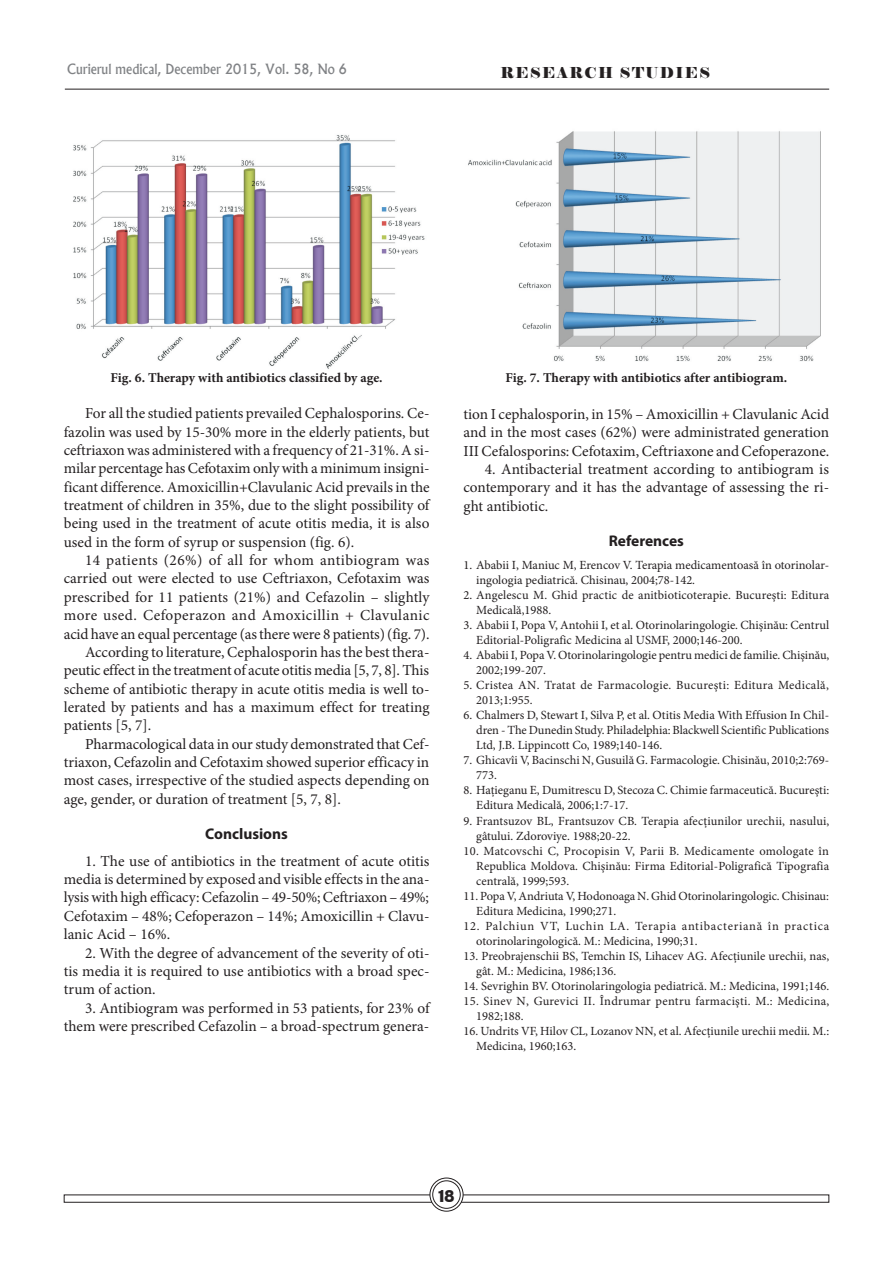
<style>
.page{position:relative;width:893px;height:1276px;background:#fff}
.page>*{position:absolute;margin:0;border:0;box-sizing:border-box;transform-origin:0 0}
.t1{font:700 15.45px "Myriad Pro";color:#231f20}
.t2{font:15.3px/18.3px "Minion Pro";color:#231f20;text-align:justify}
.t3{font:15.3px "Minion Pro";letter-spacing:.03em;color:#231f20}
.t4{font:15px "Elephant";letter-spacing:.1em;color:#231f20}
.t5{font:15px "Adver Gothic";color:#231f20;scale:.9 1}
.t6{font:700 13.5px "Minion Pro";letter-spacing:-.005em;color:#231f20}
.t7{font:500 13.5px "Albertus";color:#808285;scale:.95 1}
.t8{font:12.45px/15px "Minion Pro";color:#231f20}
.t9{font:12.45px/15px "Minion Pro";letter-spacing:.045em;color:#231f20}
.t10{font:12.45px/15px "Minion Pro";letter-spacing:.025em;color:#231f20}
.t11{font:12.45px/15px "Minion Pro";letter-spacing:.02em;color:#231f20}
</style>
<div class="page">
<svg style="left:430px;top:1178px;width:33px;height:33px"></svg>
<div style="left:429px;top:1177px;width:35px;height:34px;border:1px solid #231f20;border-radius:50%"></div>
<div style="left:433px;top:1180px;width:27px;height:28px;background:#fff;border-radius:50%"></div>
<div style="left:432px;top:1180px;width:29px;height:28px;border:1px solid #231f20;border-radius:50%"></div>
<hr style="left:65px;top:89px;width:764px;height:1px;background:#231f20">
<img style="left:73px;top:135px;width:352px;height:234px">
<img style="left:468px;top:131px;width:353px;height:230px">
<p class="t7" style="left:67px;top:61px;width:296px">Curierul medical, December 2015, Vol. 58, No 6</p>
<p class="t4" style="left:500px;top:63px;width:134px">RESEARCH STUDIES</p>
<p class="t6" style="left:111px;top:368px;width:274px">Fig. 6. Therapy with antibiotics classified by age.</p>
<p class="t6" style="left:505px;top:368px;width:283px">Fig. 7. Therapy with antibiotics after antibiogram.</p>
<p class="t2" style="left:64px;top:404px;width:367px;text-indent:21px">For all the studied patients prevailed Cephalosporins. Ce&shy;fazolin was used by 15-30% more in the elderly patients, but ceftriaxon was administered with a frequency of 21-31%. A si&shy;milar percentage has Cefotaxim only with a minimum insigni&shy;ficant difference. Amoxicillin+Clavulanic Acid prevails in the treatment of children in 35%, due to the slight possibility of being used in the treatment of acute otitis media, it is also used in the form of syrup or suspension (fig. 6).</p>
<p class="t3" style="left:85px;top:550px;width:346px">14 patients (26%) of all for whom antibiogram was</p>
<p class="t2" style="left:64px;top:569px;width:367px">carried out were elected to use Ceftriaxon, Cefotaxim was</p>
<p class="t2" style="left:64px;top:588px;width:367px">prescribed for 11 patients (21%) and Cefazolin – slightly</p>
<p class="t3" style="left:64px;top:605px;width:367px">more used. Cefoperazon and Amoxicillin + Clavulanic</p>
<p class="t2" style="left:64px;top:624px;width:367px">acid have an equal percentage (as there were 8 patients) (fig. 7).</p>
<p class="t2" style="left:85px;top:643px;width:346px">According to literature, Cephalosporin has the best thera-</p>
<p class="t2" style="left:64px;top:661px;width:367px">peutic effect in the treatment of acute otitis media [5, 7, 8]. This</p>
<p class="t2" style="left:64px;top:679px;width:367px">scheme of antibiotic therapy in acute otitis media is well to-</p>
<p class="t2" style="left:64px;top:698px;width:367px">lerated by patients and has a maximum effect for treating</p>
<p class="t2" style="left:64px;top:716px;width:89px">patients [5, 7].</p>
<p class="t2" style="left:85px;top:735px;width:346px">Pharmacological data in our study demonstrated that Cef-</p>
<p class="t2" style="left:64px;top:753px;width:367px">triaxon, Cefazolin and Cefotaxim showed superior efficacy in</p>
<p class="t2" style="left:64px;top:771px;width:367px">most cases, irrespective of the studied aspects depending on</p>
<p class="t2" style="left:64px;top:790px;width:279px">age, gender, or duration of treatment [5, 7, 8].</p>
<p class="t1" style="left:205px;top:823px;width:84px">Conclusions</p>
<p class="t2" style="left:64px;top:852px;width:367px;text-indent:21px">1. The use of antibiotics in the treatment of acute otitis media is determined by exposed and visible effects in the ana&shy;lysis with high efficacy: Cefazolin – 49-50%; Ceftriaxon – 49%; Cefotaxim – 48%; Cefoperazon – 14%; Amoxicillin + Clavu&shy;lanic Acid – 16%.</p>
<p class="t2" style="left:64px;top:943px;width:367px;text-indent:21px">2. With the degree of advancement of the severity of oti&shy;tis media it is required to use antibiotics with a broad spec&shy;trum of action.</p>
<p class="t2" style="left:64px;top:998px;width:367px;text-align:right">3. Antibiogram was performed in 53 patients, for 23% of them were prescribed Cefazolin – a broad-spectrum genera-</p>
<p class="t2" style="left:463px;top:405px;width:367px">tion I cephalosporin, in 15% – Amoxicillin + Clavulanic Acid and in the most cases (62%) were administrated generation III Cefalosporins: Cefotaxim, Ceftriaxone and Cefoperazone.</p>
<p class="t2" style="left:463px;top:460px;width:367px;text-indent:21px">4. Antibacterial treatment according to antibiogram is contemporary and it has the advantage of assessing the ri&shy;ght antibiotic.</p>
<p class="t1" style="left:609px;top:530px;width:77px">References</p>
<p class="t8" style="left:476px;top:558px;width:354px;text-indent:-13px">1. Ababii I, Maniuc M, Erencov V. Terapia medicamentoasă în otorinolar&shy;ingologia pediatrică. Chisinau, 2004;78-142.</p>
<p class="t8" style="left:476px;top:588px;width:355px;text-indent:-13px">2. Angelescu M. Ghid practic de anitbioticoterapie. Bucureşti: Editura<br>Medicală,1988.</p>
<p class="t8" style="left:476px;top:618px;width:354px;text-indent:-13px">3. Ababii I, Popa V, Antohii I, et al. Otorinolaringologie. Chişinău: Centrul<br>Editorial-Poligrafic Medicina al USMF, 2000;146-200.</p>
<p class="t8" style="left:476px;top:648px;width:355px;text-indent:-13px">4. Ababii I, Popa V. Otorinolaringologie pentru medici de familie. Chişinău,<br>2002;199-207.</p>
<p class="t10" style="left:476px;top:678px;width:354px;text-indent:-13px">5. Cristea AN. Tratat de Farmacologie. Bucureşti: Editura Medicală,<br>2013;1:955.</p>
<p class="t8" style="left:476px;top:708px;width:354px;text-align:justify;text-indent:-13px">6. Chalmers D, Stewart I, Silva P, et al. Otitis Media With Effusion In Chil&shy;dren - The Dunedin Study. Philadelphia: Blackwell Scientific Publications Ltd, J.B. Lippincott Co, 1989;140-146.</p>
<p class="t8" style="left:476px;top:753px;width:354px;text-indent:-13px">7. Ghicavîi V, Bacinschi N, Gusuilă G. Farmacologie. Chisinău, 2010;2:769-<br>773.</p>
<p class="t8" style="left:476px;top:783px;width:354px;text-indent:-13px">8. Haţieganu E, Dumitrescu D, Stecoza C. Chimie farmaceutică. Bucureşti:<br>Editura Medicală, 2006;1:7-17.</p>
<p class="t8" style="left:476px;top:813px;width:355px;text-indent:-13px">9. Frantsuzov BL, Frantsuzov CB. Terapia afecţiunilor urechii, nasului, gâtului. Zdoroviye. 1988;20-22.</p>
<p class="t8" style="left:476px;top:843px;width:354px;text-align:justify;text-indent:-13px">10. Matcovschi C, Procopisin V, Parii B. Medicamente omologate în Republica Moldova. Chişinău: Firma Editorial-Poligrafică Tipografia centrală, 1999;593.</p>
<p class="t8" style="left:476px;top:888px;width:354px;text-indent:-13px">11. Popa V, Andriuta V, Hodonoaga N. Ghid Otorinolaringologic. Chisinau:<br>Editura Medicina, 1990;271.</p>
<p class="t9" style="left:476px;top:918px;width:355px;text-indent:-13px">12. Palchiun VT, Luchin LA. Terapia antibacteriană în practica otorinolaringologică. M.: Medicina, 1990;31.</p>
<p class="t8" style="left:476px;top:948px;width:354px;text-indent:-13px">13. Preobrajenschii BS, Temchin IS, Lihacev AG. Afecţiunile urechii, nas, gât. M.: Medicina, 1986;136.</p>
<p class="t8" style="left:463px;top:978px;width:367px">14. Sevrighin BV. Otorinolaringologia pediatrică. M.: Medicina, 1991;146.</p>
<p class="t11" style="left:476px;top:993px;width:355px;text-indent:-13px">15. Sinev N, Gurevici II. Îndrumar pentru farmacişti. M.: Medicina,<br>1982;188.</p>
<p class="t8" style="left:476px;top:1023px;width:354px;text-indent:-13px">16. Undrits VF, Hilov CL, Lozanov NN, et al. Afecţiunile urechii medii. M.:<br>Medicina, 1960;163.</p>
<p class="t5" style="left:438px;top:1186px;width:20px">18</p>
</div>
